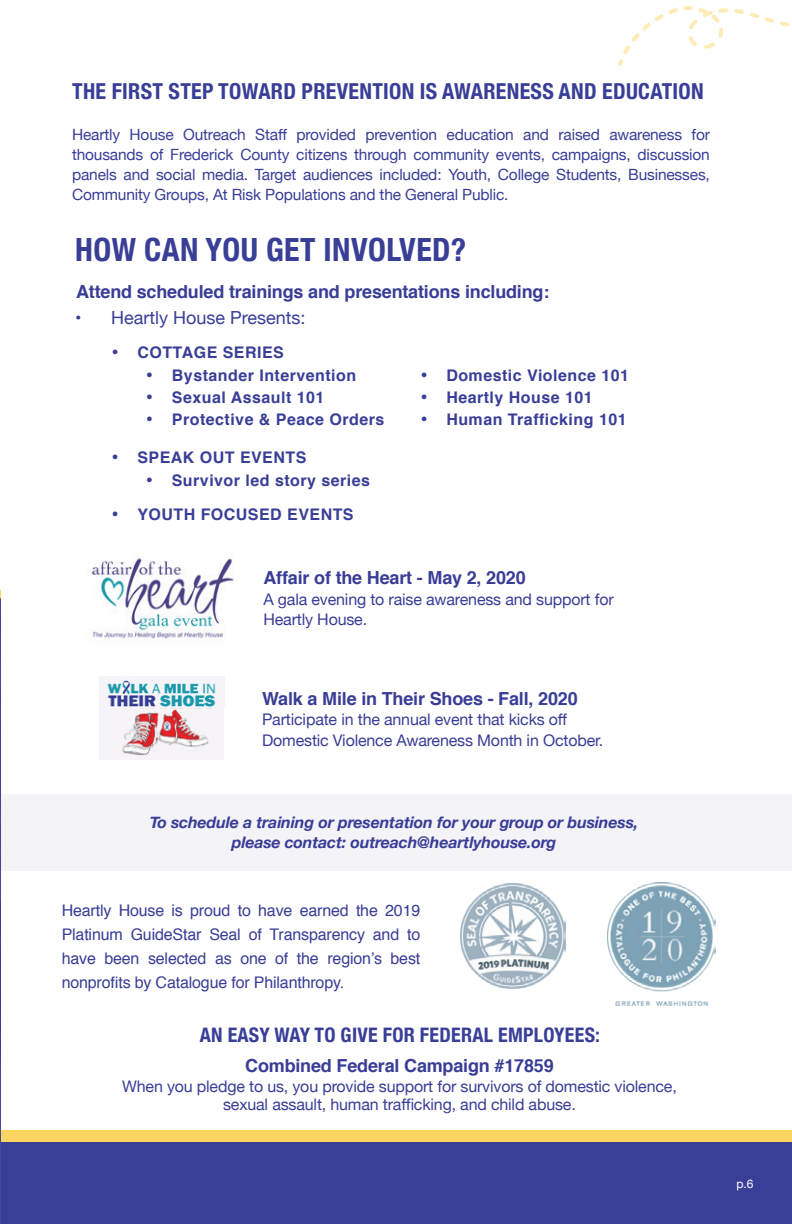
<style>
.page{position:relative;width:792px;height:1224px;background:#fff}
.page>*{position:absolute;margin:0;border:0;box-sizing:border-box;transform-origin:0 0}
.t1{font:700 condensed 32px "Helvetica Neue";letter-spacing:.015em;color:#393e97}
.t2{font:700 condensed 22px "Helvetica Neue";letter-spacing:.015em;color:#393e97}
.t3{font:700 condensed 20px "Helvetica Neue";letter-spacing:.015em;color:#393e97}
.t4{font:700 18px "Helvetica";letter-spacing:-.01em;color:#393d96}
.t5{font:18px "Helvetica Neue";color:#393e97}
.t6{font:16px/20.6px "Helvetica Neue";letter-spacing:-.01em;color:#393d96}
.t7{font:700 16px "Helvetica";letter-spacing:.03em;color:#393e97}
.t8{font:16px/24px "Helvetica";letter-spacing:-.01em;color:#393d96;text-align:justify}
.t9{font:italic 700 16px/20.6px "Helvetica Neue";letter-spacing:-.01em;color:#393d96;text-align:center}
.t10{font:15.6px/20px "Helvetica Neue";letter-spacing:-.01em;color:#393e97;text-align:justify}
.t11{font:12px "Helvetica Neue";color:#fff}
.s1{font-family:"Futura BT";font-stretch:condensed}
</style>
<div class="page">
<div style="left:1px;top:1142px;width:791px;height:82px;background:#393e97"></div>
<div style="left:1px;top:1130px;width:791px;height:12px;background:#fcd561"></div>
<div style="left:0;top:794px;width:792px;height:76px;background:#f3f3f8"></div>
<svg style="left:618px;top:6px;width:172px;height:60px"></svg>
<img style="left:91px;top:558px;width:143px;height:84px">
<img style="left:608px;top:882px;width:108px;height:123px">
<img style="left:459px;top:883px;width:107px;height:105px">
<div style="left:100px;top:677px;width:124px;height:83px;background:#f7f4f9"></div>
<img style="left:100px;top:676px;width:124px;height:30px">
<img style="left:122px;top:709px;width:87px;height:47px">
<div style="left:151px;top:752px;width:65px;height:8px;background:#f7f4f9"></div>
<div style="left:192px;top:710px;width:25px;height:20px;background:#f7f4f9"></div>
<h2 class="t2" style="left:72px;top:78px;width:633px">THE FIRST STEP TOWARD PREVENTION IS AWARENESS AND EDUCATION</h2>
<p class="t10" style="left:72px;top:125px;width:639px">Heartly House Outreach Staff provided prevention education and raised awareness for thousands of Frederick County citizens through community events, campaigns, discussion panels and social media. Target audiences included: Youth, College Students, Businesses, Community Groups, At Risk Populations and the General Public.</p>
<h1 class="t1" style="left:75px;top:230px;width:392px">HOW CAN YOU GET INVOLVED?</h1>
<p class="t4" style="left:76px;top:277px;width:475px">Attend scheduled trainings and presentations including:</p>
<p class="t5" style="left:75px;top:304px;width:232px">• Heartly House Presents:</p>
<p class="t7" style="left:110px;top:339px;width:175px"><span class="s1">•</span> COTTAGE SERIES</p>
<p class="t7" style="left:145px;top:362px;width:213px"><span class="s1">•</span> Bystander Intervention</p>
<p class="t7" style="left:145px;top:384px;width:181px"><span class="s1">•</span> Sexual Assault 101</p>
<p class="t7" style="left:145px;top:406px;width:241px"><span class="s1">•</span> Protective &amp; Peace Orders</p>
<p class="t7" style="left:110px;top:444px;width:197px"><span class="s1">•</span> SPEAK OUT EVENTS</p>
<p class="t7" style="left:145px;top:467px;width:227px"><span class="s1">•</span> Survivor led story series</p>
<p class="t7" style="left:110px;top:501px;width:245px"><span class="s1">•</span> YOUTH FOCUSED EVENTS</p>
<p class="t7" style="left:419px;top:362px;width:211px"><span class="s1">•</span> Domestic Violence 101</p>
<p class="t7" style="left:419px;top:384px;width:175px"><span class="s1">•</span> Heartly House 101</p>
<p class="t7" style="left:419px;top:406px;width:209px"><span class="s1">•</span> Human Trafficking 101</p>
<p class="t4" style="left:263px;top:563px;width:264px">Affair of the Heart - May 2, 2020</p>
<p class="t6" style="left:263px;top:590px;width:352px">A gala evening to raise awareness and support for<br>Heartly House.</p>
<p class="t4" style="left:262px;top:684px;width:317px">Walk a Mile in Their Shoes - Fall, 2020</p>
<p class="t6" style="left:262px;top:710px;width:343px">Participate in the annual event that kicks off<br>Domestic Violence Awareness Month in October.</p>
<p class="t9" style="left:150px;top:811px;width:490px">To schedule a training or presentation for your group or business, please contact: outreach@heartlyhouse.org</p>
<p class="t8" style="left:62px;top:899px;width:360px">Heartly House is proud to have earned the 2019<br>Platinum GuideStar Seal of Transparency and to have been selected as one of the region’s best nonprofits by Catalogue for Philanthropy.</p>
<p class="t3" style="left:200px;top:1023px;width:402px">AN EASY WAY TO GIVE FOR FEDERAL EMPLOYEES:</p>
<p class="t4" style="left:245px;top:1051px;width:310px">Combined Federal Campaign #17859</p>
<p class="t6" style="left:122px;top:1079px;width:556px;line-height:18px;text-align:center">When you pledge to us, you provide support for survivors of domestic violence, sexual assault, human trafficking, and child abuse.</p>
<p class="t11" style="left:737px;top:1175px;width:18px">p.6</p>
</div>
